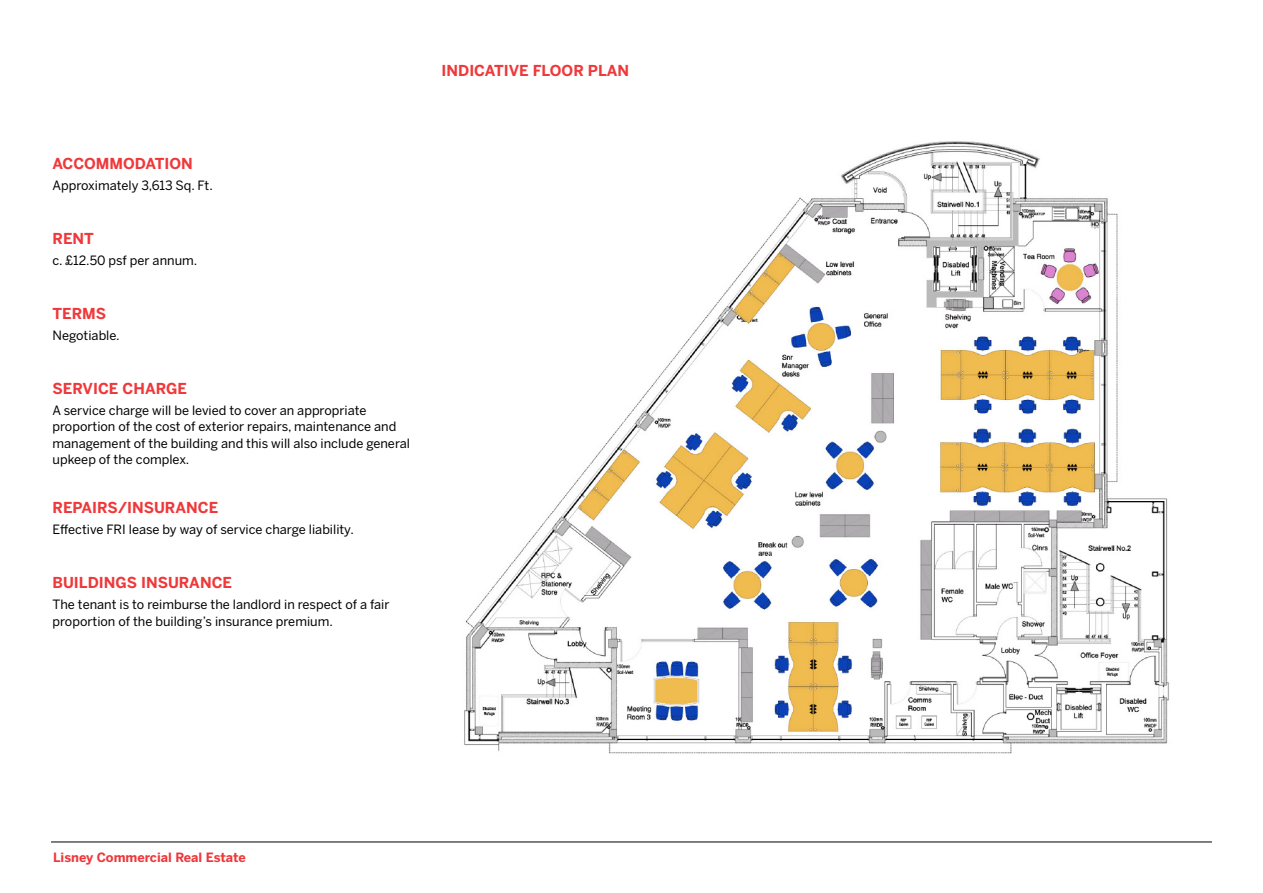
<style>
.page{position:relative;width:1263px;height:893px;background:#fff}
.page>*{position:absolute;margin:0;border:0;box-sizing:border-box;transform-origin:0 0}
.t1{font:700 15px "Benton Sans";color:#ef383a}
.t2{font:12.75px/16.5px "Benton Sans";color:#000}
.t3{font:700 12.75px "Benton Sans";color:#ef383a}
</style>
<div class="page">
<hr style="left:51px;top:842px;width:1161px;height:1px;background:#000">
<img style="left:464px;top:141px;width:705px;height:613px">
<div style="left:440px;top:62px;width:373px;height:93px;background:#fff"></div>
<p class="t1" style="left:53px;top:154px;width:142px">ACCOMMODATION</p>
<p class="t2" style="left:53px;top:177px;width:162px">Approximately 3,613 Sq. Ft.</p>
<p class="t1" style="left:53px;top:229px;width:43px">RENT</p>
<p class="t2" style="left:53px;top:252px;width:146px">c. £12.50 psf per annum.</p>
<p class="t1" style="left:53px;top:304px;width:55px">TERMS</p>
<p class="t2" style="left:53px;top:327px;width:69px">Negotiable.</p>
<p class="t1" style="left:53px;top:379px;width:136px">SERVICE CHARGE</p>
<p class="t2" style="left:53px;top:402px;width:359px">A service charge will be levied to cover an appropriate proportion of the cost of exterior repairs, maintenance and management of the building and this will also include general upkeep of the complex.</p>
<p class="t1" style="left:53px;top:498px;width:167px">REPAIRS/INSURANCE</p>
<p class="t2" style="left:53px;top:521px;width:303px">Effective FRI lease by way of service charge liability.</p>
<p class="t1" style="left:53px;top:573px;width:181px">BUILDINGS INSURANCE</p>
<p class="t2" style="left:53px;top:596px;width:339px">The tenant is to reimburse the landlord in respect of a fair proportion of the building’s insurance premium.</p>
<p class="t1" style="left:442px;top:61px;width:189px">INDICATIVE FLOOR PLAN</p>
<p class="t3" style="left:53px;top:849px;width:194px">Lisney Commercial Real Estate</p>
</div>
